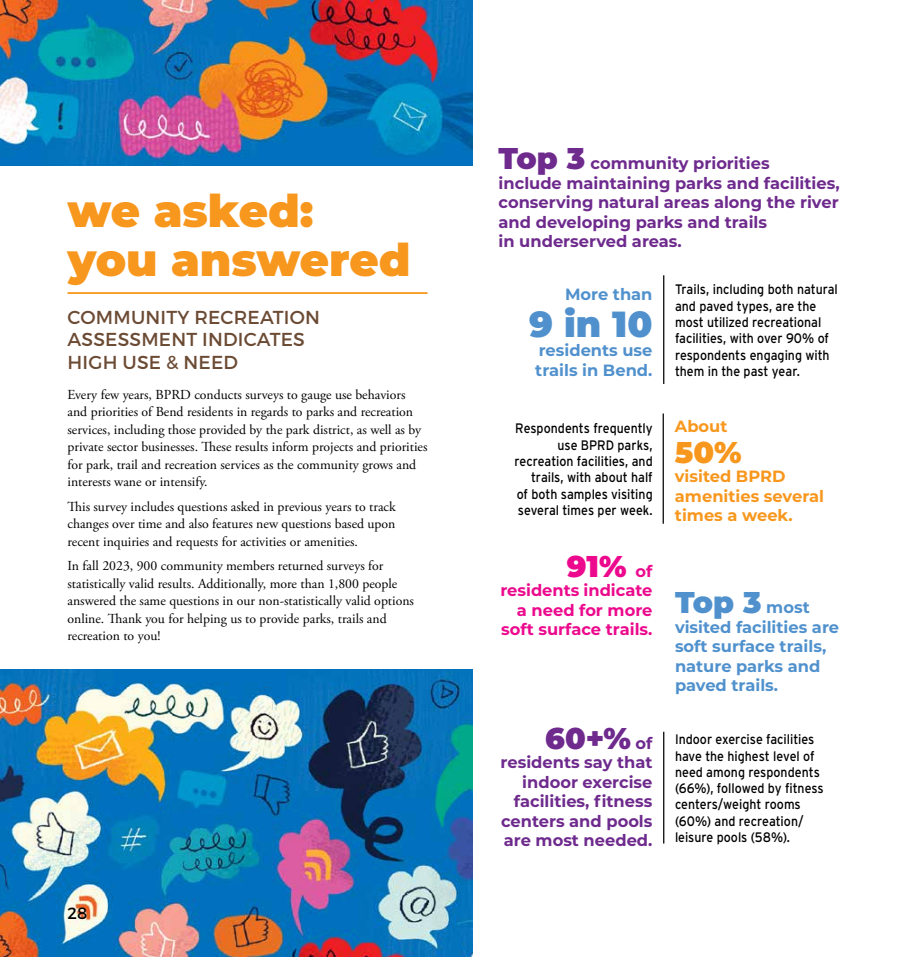
<style>
.page{position:relative;width:900px;height:957px;background:#fff}
.page>*{position:absolute;margin:0;border:0;box-sizing:border-box;transform-origin:0 0}
.t1{font:900 45px/49.1px "Montserrat";color:#f8971d}
.t2{font:900 36.25px "Montserrat";color:#5091cd}
.t3{font:900 30px "Montserrat";color:#5091cd}
.t4{font:900 30px "Montserrat";color:#6e2a8d}
.t5{font:900 30px "Montserrat";color:#ec098d}
.t6{font:900 30px "Montserrat";color:#f8971d}
.t7{font:18.75px/22.5px "Montserrat";letter-spacing:.01em;color:#6c4b34}
.t8{font:700 16.25px/19.5px "Montserrat";color:#6e2a8d}
.t9{font:700 16.25px/19.5px "Montserrat";color:#5091cd}
.t10{font:700 16.25px/19.5px "Montserrat";color:#ec098d;text-align:right}
.t11{font:700 16.25px/19.5px "Montserrat";color:#f8971d}
.t12{font:16.25px "Montserrat";color:#000}
.t13{font:13.75px/17.5px "Adobe Garamond Pro";color:#000}
.t14{font:13.75px/16.2px "Interstate";color:#000;scale:.9 1}
.s1{font-weight:900;font-size:30px}
.s2{font-weight:700;font-size:16.25px}
</style>
<div class="page">
<img style="left:0;top:669px;width:472px;height:287px">
<hr style="left:663px;top:413px;width:1px;height:110px;background:#000">
<hr style="left:663px;top:275px;width:1px;height:109px;background:#000">
<hr style="left:68px;top:292px;width:360px;height:2px;background:#f8971d">
<hr style="left:663px;top:731px;width:1px;height:112px;background:#000">
<img style="left:0;top:0;width:472px;height:165px">
<h1 class="t1" style="left:68px;top:183px;width:345px">we asked: you answered</h1>
<h3 class="t7" style="left:68px;top:305px;width:254px">COMMUNITY RECREATION<br>ASSESSMENT INDICATES<br>HIGH USE &amp; NEED</h3>
<p class="t13" style="left:68px;top:386px;width:361px">Every few years, BPRD conducts surveys to gauge use behaviors and priorities of Bend residents in regards to parks and recreation services, including those provided by the park district, as well as by private sector businesses. These results inform projects and priorities for park, trail and recreation services as the community grows and interests wane or intensify.</p>
<p class="t13" style="left:68px;top:498px;width:330px;text-align:justify">This survey includes questions asked in previous years to track changes over time and also features new questions based upon recent inquiries and requests for activities or amenities.</p>
<p class="t13" style="left:68px;top:557px;width:348px">In fall 2023, 900 community members returned surveys for statistically valid results. Additionally, more than 1,800 people answered the same questions in our non-statistically valid options online. Thank you for helping us to provide parks, trails and recreation to you!</p>
<p class="t12" style="left:68px;top:903px;width:21px">28</p>
<p class="t8" style="left:499px;top:153px;width:343px"><span class="s1">Top 3</span> community priorities<br>include maintaining parks and facilities, conserving natural areas along the river and developing parks and trails<br>in underserved areas.</p>
<p class="t9" style="left:565px;top:284px;width:89px">More than</p>
<h2 class="t2" style="left:529px;top:296px;width:125px">9 in 10</h2>
<p class="t9" style="left:535px;top:340px;width:119px">residents use trails in Bend.</p>
<p class="t14" style="left:514px;top:420px;width:155px;text-align:right">Respondents frequently use BPRD parks, recreation facilities, and trails, with about half<br>of both samples visiting several times per week.</p>
<h3 class="t5" style="left:567px;top:543px;width:87px">91% <span class="s2">of</span></h3>
<p class="t10" style="left:500px;top:579px;width:154px">residents indicate a need for more soft surface trails.</p>
<h3 class="t4" style="left:545px;top:715px;width:109px">60+% <span class="s2">of</span></h3>
<p class="t8" style="left:501px;top:751px;width:153px;text-align:right">residents say that indoor exercise facilities, fitness centers and pools are most needed.</p>
<p class="t14" style="left:675px;top:281px;width:183px">Trails, including both natural and paved types, are the most utilized recreational facilities, with over 90% of respondents engaging with them in the past year.</p>
<p class="t11" style="left:675px;top:415px;width:54px">About</p>
<h3 class="t6" style="left:675px;top:429px;width:68px">50%</h3>
<p class="t11" style="left:675px;top:466px;width:151px">visited BPRD amenities several times a week.</p>
<h3 class="t3" style="left:675px;top:580px;width:136px">Top 3 <span class="s2">most</span></h3>
<p class="t9" style="left:675px;top:616px;width:166px">visited facilities are soft surface trails, nature parks and paved trails.</p>
<p class="t14" style="left:675px;top:731px;width:167px">Indoor exercise facilities have the highest level of need among respondents (66%), followed by fitness centers/weight rooms (60%) and recreation/ leisure pools (58%).</p>
</div>
